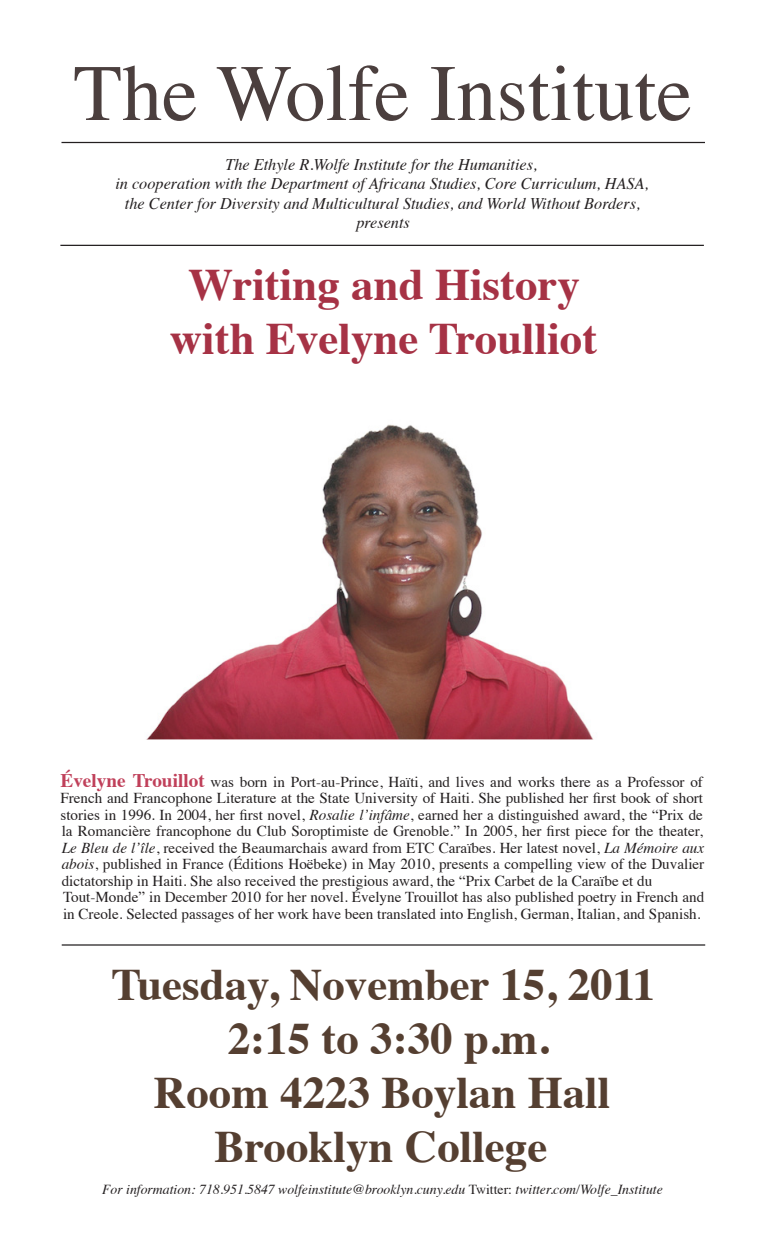
<style>
.page{position:relative;width:765px;height:1260px;background:#fff}
.page>*{position:absolute;margin:0;border:0;box-sizing:border-box;transform-origin:0 0}
.t1{font:80px "Times";color:#4b3f3e}
.t2{font:700 45px "Times";color:#553f31}
.t3{font:700 45px "Times";color:#a63245}
.t4{font:italic 16.25px "Times";color:#231f20}
.t5{font:15.12px/16.5px "Times";color:#231f20;text-align:justify}
.t6{font:italic 13.75px "Times";color:#231f20}
.s1{font-weight:700;font-size:19.25px;color:#c0405a}
.s2{font-style:italic}
.s3{font-style:normal}
</style>
<div class="page">
<hr style="left:62px;top:142px;width:643px;height:1px;background:#231f20">
<hr style="left:60px;top:245px;width:644px;height:1px;background:#231f20">
<hr style="left:62px;top:944px;width:643px;height:2px;background:#231f20">
<img style="left:147px;top:424px;width:446px;height:315px">
<p class="t1" style="left:73px;top:18px;width:620px">The Wolfe Institute</p>
<p class="t4" style="left:225px;top:150px;width:313px">The Ethyle R.Wolfe Institute for the Humanities,</p>
<p class="t4" style="left:115px;top:170px;width:535px">in cooperation with the Department of Africana Studies, Core Curriculum, HASA,</p>
<p class="t4" style="left:125px;top:189px;width:517px">the Center for Diversity and Multicultural Studies, and World Without Borders,</p>
<p class="t4" style="left:356px;top:209px;width:55px">presents</p>
<p class="t3" style="left:188px;top:241px;width:393px">Writing and History</p>
<p class="t3" style="left:170px;top:295px;width:429px">with Evelyne Troulliot</p>
<p class="t5" style="left:61px;top:772px;width:645px"><span class="s1">Évelyne Trouillot</span> was born in Port-au-Prince, Haïti, and lives and works there as a Professor of French and Francophone Literature at the State University of Haiti. She published her first book of short stories in 1996. In 2004, her first novel, <span class="s2">Rosalie l’infâme</span>, earned her a distinguished award, the “Prix de la Romancière francophone du Club Soroptimiste de Grenoble.” In 2005, her first piece for the theater, <span class="s2">Le Bleu de l’île</span>, received the Beaumarchais award from ETC Caraïbes. Her latest novel, <span class="s2">La Mémoire aux abois</span>, published in France (Éditions Hoëbeke) in May 2010, presents a compelling view of the Duvalier dictatorship in Haiti. She also received the prestigious award, the “Prix Carbet de la Caraïbe et du</p>
<p class="t5" style="left:63px;top:888px;width:643px">Tout-Monde” in December 2010 for her novel. Évelyne Trouillot has also published poetry in French and in Creole. Selected passages of her work have been translated into English, German, Italian, and Spanish.</p>
<p class="t2" style="left:111px;top:942px;width:545px">Tuesday, November 15, 2011</p>
<p class="t2" style="left:228px;top:996px;width:323px">2:15 to 3:30 p.m.</p>
<p class="t2" style="left:154px;top:1050px;width:458px">Room 4223 Boylan Hall</p>
<p class="t2" style="left:214px;top:1104px;width:334px">Brooklyn College</p>
<p class="t6" style="left:102px;top:1178px;width:562px">For information: 718.951.5847 wolfeinstitute@brooklyn.cuny.edu <span class="s3">Twitter:</span> twitter.com/Wolfe_Institute</p>
</div>
